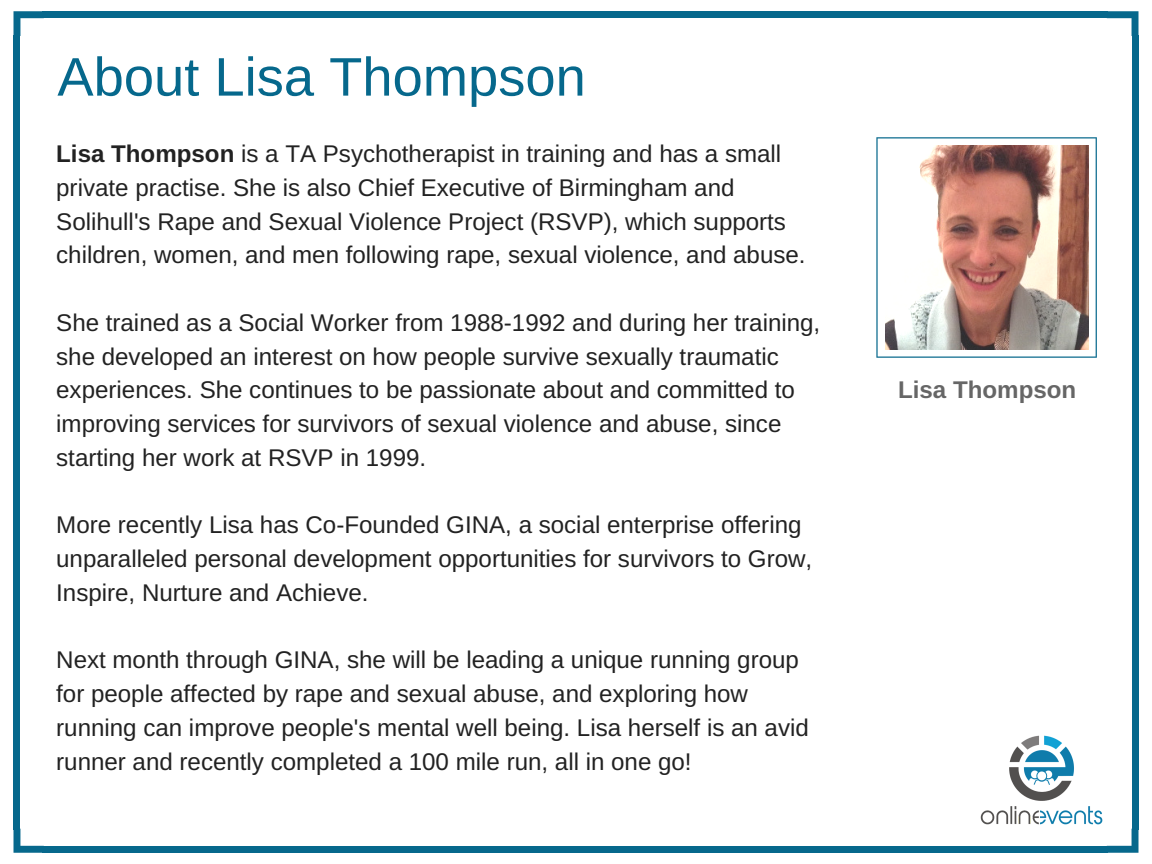
<style>
.page{position:relative;width:1152px;height:864px;background:#fff}
.page>*{position:absolute;margin:0;border:0;box-sizing:border-box;transform-origin:0 0}
.t1{font:54.3px "Arimo";color:#06688c}
.t2{font:24.15px/33.8px "Arimo";color:#222}
.t3{font:700 24.15px "Arimo";color:#666}
.s1{font-weight:700}
</style>
<div class="page">
<svg style="left:14px;top:11px;width:30px;height:25px"></svg>
<div style="left:14px;top:35px;width:6px;height:795px;background:#06688c"></div>
<svg style="left:14px;top:829px;width:30px;height:24px"></svg>
<div style="left:43px;top:846px;width:1065px;height:7px;background:#06688c"></div>
<svg style="left:1107px;top:829px;width:31px;height:24px"></svg>
<div style="left:1132px;top:35px;width:7px;height:795px;background:#06688c"></div>
<div style="left:43px;top:11px;width:1065px;height:7px;background:#06688c"></div>
<svg style="left:1107px;top:11px;width:31px;height:25px"></svg>
<img style="left:980px;top:735px;width:123px;height:90px">
<img style="left:876px;top:137px;width:221px;height:221px">
<h1 class="t1" style="left:57px;top:46px;width:530px">About Lisa Thompson</h1>
<p class="t2" style="left:56px;top:137px;width:751px"><span class="s1">Lisa Thompson</span> is a TA Psychotherapist in training and has a small private practise. She is also Chief Executive of Birmingham and Solihull's Rape and Sexual Violence Project (RSVP), which supports children, women, and men following rape, sexual violence, and abuse.</p>
<p class="t2" style="left:56px;top:305px;width:766px">She trained as a Social Worker from 1988-1992 and during her training, she developed an interest on how people survive sexually traumatic experiences. She continues to be passionate about and committed to improving services for survivors of sexual violence and abuse, since starting her work at RSVP in 1999.</p>
<p class="t2" style="left:56px;top:508px;width:758px">More recently Lisa has Co-Founded GINA, a social enterprise offering unparalleled personal development opportunities for survivors to Grow,<br>Inspire, Nurture and Achieve.</p>
<p class="t2" style="left:56px;top:643px;width:754px">Next month through GINA, she will be leading a unique running group for people affected by rape and sexual abuse, and exploring how running can improve people's mental well being. Lisa herself is an avid runner and recently completed a 100 mile run, all in one go!</p>
<p class="t3" style="left:898px;top:376px;width:180px">Lisa Thompson</p>
</div>
